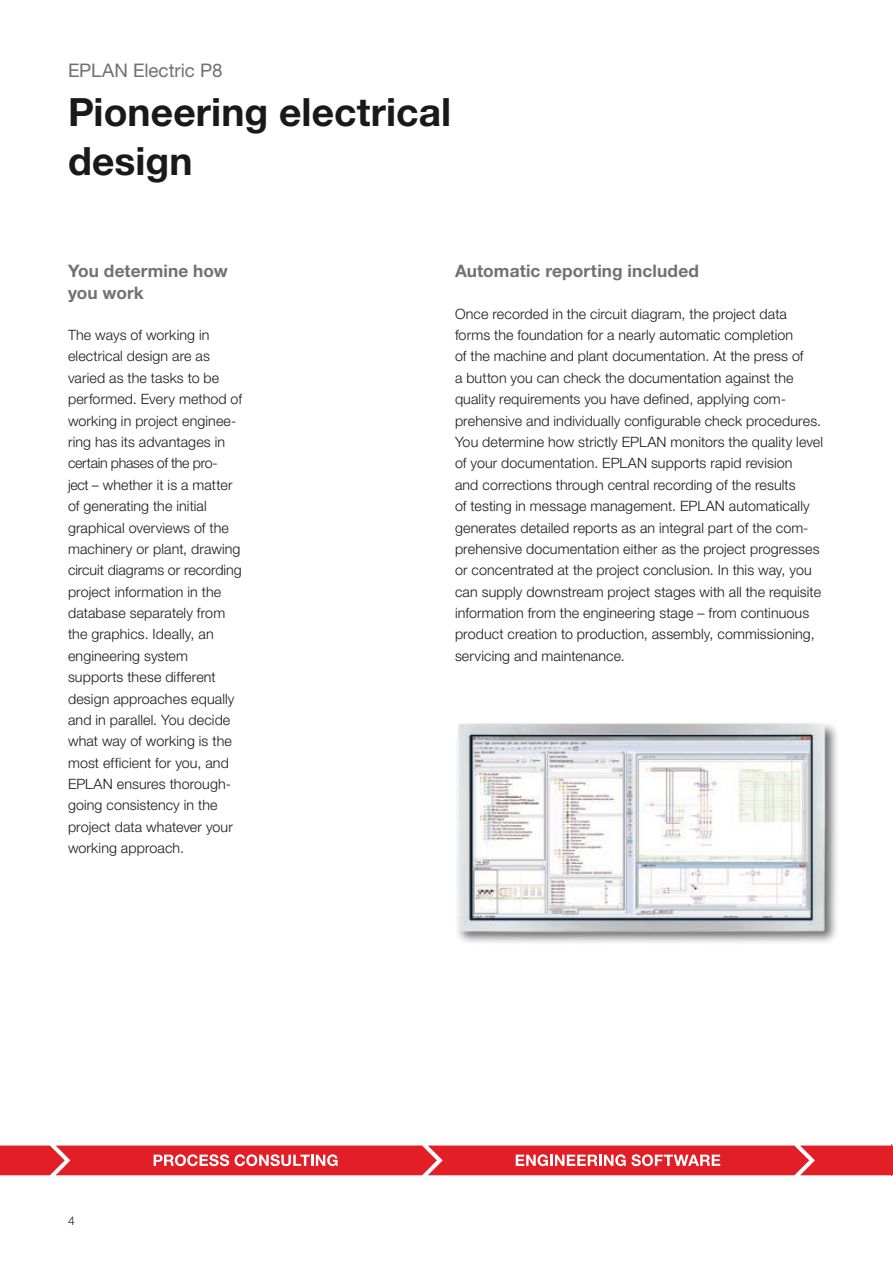
<style>
.page{position:relative;width:893px;height:1263px;background:#fff}
.page>*{position:absolute;margin:0;border:0;box-sizing:border-box;transform-origin:0 0}
.t1{font:700 39px/48.8px "Helvetica Neue LT Std";letter-spacing:.005em;color:#1a181b}
.t2{font:18.75px "Helvetica Neue LT Std";letter-spacing:-.005em;color:#707173}
.t3{font:700 17.25px/21.3px "Helvetica Neue LT Std";letter-spacing:.01em;color:#707173}
.t4{font:300 14.25px/21.3px "Helvetica Neue LT Std";letter-spacing:.01em;color:#1a181b}
.t5{font:300 12px "Helvetica Neue LT Std";color:#1a181b}
</style>
<div class="page">
<img style="left:457px;top:723px;width:380px;height:220px">
<svg style="left:0;top:1144px;width:893px;height:32px;background:#e64249"></svg>
<h2 class="t2" style="left:68px;top:59px;width:156px">EPLAN Electric P8</h2>
<h1 class="t1" style="left:68px;top:87px;width:385px">Pioneering electrical design</h1>
<p class="t3" style="left:68px;top:260px;width:161px">You determine how you work</p>
<p class="t4" style="left:68px;top:324px;width:176px">The ways of working in electrical design are as varied as the tasks to be performed. Every method of working in project enginee&shy;ring has its advantages in certain phases of the pro-<br>ject – whether it is a matter of generating the initial graphical overviews of the machinery or plant, drawing circuit diagrams or recording project information in the database separately from the graphics. Ideally, an engineering system supports these different design approaches equally and in parallel. You decide what way of working is the most efficient for you, and<br>EPLAN ensures thorough&shy;going consistency in the project data whatever your working approach.</p>
<p class="t5" style="left:68px;top:1213px;width:8px">4</p>
<p class="t3" style="left:455px;top:260px;width:245px">Automatic reporting included</p>
<p class="t4" style="left:455px;top:303px;width:370px">Once recorded in the circuit diagram, the project data forms the foundation for a nearly automatic completion<br>of the machine and plant documentation. At the press of<br>a button you can check the documentation against the quality requirements you have defined, applying com&shy;prehensive and individually configurable check procedures.<br>You determine how strictly EPLAN monitors the quality level of your documentation. EPLAN supports rapid revision<br>and corrections through central recording of the results<br>of testing in message management. EPLAN automatically generates detailed reports as an integral part of the com&shy;prehensive documentation either as the project progresses or concentrated at the project conclusion. In this way, you can supply downstream project stages with all the requisite information from the engineering stage – from continuous product creation to production, assembly, commissioning, servicing and maintenance.</p>
</div>
